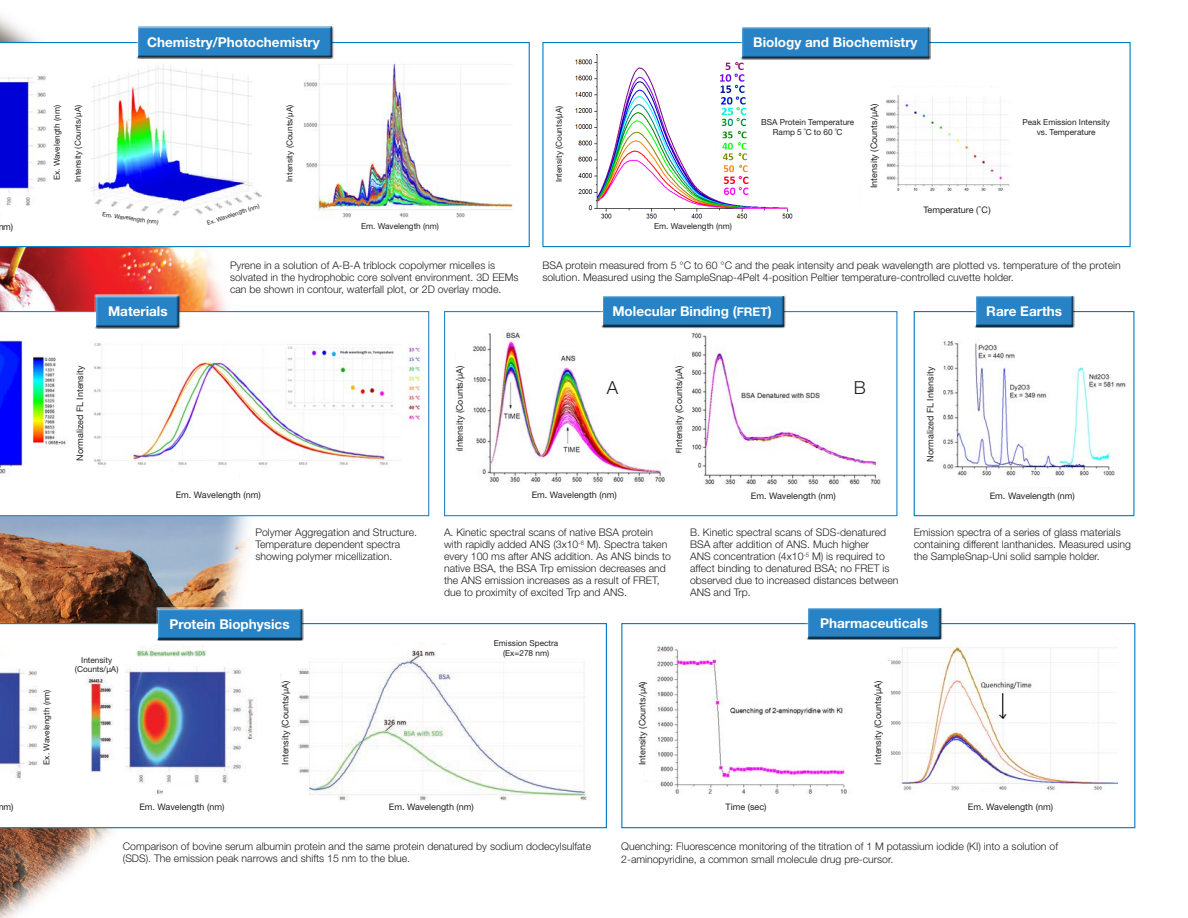
<style>
.page{position:relative;width:1188px;height:918px;background:#fff}
.page>*{position:absolute;margin:0;border:0;box-sizing:border-box;transform-origin:0 0}
.t1{font:300 18px "Helvetica Neue LT Std";color:#231f20}
.t2{font:700 13.5px "Helvetica Neue LT Std";color:#fff}
.t3{font:300 10.5px/12px "Helvetica Neue LT Std";color:#231f20}
.t4{font:9px "Helvetica Neue LT Std";color:#231f20}
.t5{font:8.25px "Helvetica Neue LT Std";color:#231f20}
.t6{font:6px "Helvetica Neue LT Std";color:#231f20}
.s1{font-weight:300}
.s2{font-size:12px}
</style>
<div class="page">
<img style="left:886px;top:86px;width:124px;height:105px">
<img style="left:575px;top:54px;width:218px;height:165px">
<div style="left:792px;top:66px;width:67px;height:141px;background:#fff"></div>
<div style="left:542px;top:42px;width:589px;height:205px;border:1px solid #007cc2"></div>
<img style="left:0;top:16px;width:536px;height:902px">
<svg style="left:0;top:311px;width:429px;height:205px"></svg>
<img style="left:0;top:333px;width:73px;height:154px">
<svg style="left:0;top:623px;width:607px;height:205px"></svg>
<img style="left:943px;top:341px;width:183px;height:147px">
<div style="left:914px;top:311px;width:220px;height:205px;border:1px solid #007cc2"></div>
<svg style="left:0;top:42px;width:530px;height:205px"></svg>
<img style="left:655px;top:639px;width:463px;height:155px">
<div style="left:621px;top:623px;width:514px;height:205px;border:1px solid #007cc2"></div>
<div style="left:445px;top:312px;width:452px;height:204px;background:#fff"></div>
<img style="left:457px;top:328px;width:424px;height:158px">
<div style="left:444px;top:311px;width:453px;height:205px;border:1px solid #2783c5"></div>
<div style="left:361px;top:224px;width:104px;height:15px;background:#fff"></div>
<div style="left:287px;top:78px;width:15px;height:104px;background:#fff"></div>
<div style="left:75px;top:78px;width:16px;height:104px;background:#fff"></div>
<div style="left:0;top:224px;width:32px;height:15px;background:#fff"></div>
<div style="left:54px;top:77px;width:16px;height:103px;background:#fff"></div>
<div style="left:754px;top:119px;width:108px;height:17px;background:#fff"></div>
<svg style="left:93px;top:188px;width:217px;height:54px"></svg>
<div style="left:0;top:493px;width:14px;height:15px;background:#fff"></div>
<div style="left:151px;top:472px;width:88px;height:16px;background:#fff"></div>
<div style="left:176px;top:492px;width:103px;height:16px;background:#fff"></div>
<div style="left:982px;top:476px;width:100px;height:11px;background:#fff"></div>
<div style="left:676px;top:346px;width:15px;height:104px;background:#fff"></div>
<div style="left:456px;top:346px;width:16px;height:104px;background:#fff"></div>
<div style="left:77px;top:357px;width:15px;height:103px;background:#fff"></div>
<div style="left:389px;top:804px;width:104px;height:15px;background:#fff"></div>
<div style="left:163px;top:785px;width:51px;height:13px;background:#fff"></div>
<hr style="left:0;top:782px;width:4px;height:12px;background:#fff">
<div style="left:0;top:804px;width:32px;height:15px;background:#fff"></div>
<div style="left:139px;top:804px;width:104px;height:15px;background:#fff"></div>
<div style="left:941px;top:792px;width:86px;height:10px;background:#fff"></div>
<div style="left:875px;top:661px;width:15px;height:104px;background:#fff"></div>
<div style="left:282px;top:661px;width:16px;height:104px;background:#fff"></div>
<div style="left:44px;top:661px;width:15px;height:104px;background:#fff"></div>
<div style="left:71px;top:657px;width:51px;height:17px;background:#fff"></div>
<div style="left:469px;top:641px;width:115px;height:17px;background:#fff"></div>
<div style="left:386px;top:632px;width:107px;height:10px;background:#fff"></div>
<div style="left:136px;top:25px;width:198px;height:33px;background:#fff"></div>
<div style="left:136px;top:26px;width:198px;height:33px;background:#231f20;opacity:.75"></div>
<div style="left:741px;top:27px;width:190px;height:33px;background:#231f20;opacity:.75"></div>
<div style="left:94px;top:295px;width:86px;height:32px;background:#fff;opacity:.75"></div>
<div style="left:94px;top:296px;width:87px;height:33px;background:#231f20;opacity:.75"></div>
<div style="left:156px;top:607px;width:147px;height:33px;background:#fff;opacity:.75"></div>
<div style="left:156px;top:609px;width:148px;height:32px;background:#231f20;opacity:.75"></div>
<div style="left:806px;top:607px;width:137px;height:33px;background:#231f20;opacity:.75"></div>
<div style="left:601px;top:295px;width:185px;height:33px;background:#231f20;opacity:.75"></div>
<div style="left:974px;top:295px;width:101px;height:33px;background:#231f20;opacity:.75"></div>
<p class="t4" style="left:-2px;top:221px;width:17px">nm)</p>
<p class="t2" style="left:147px;top:34px;width:174px">Chemistry/Photochemistry</p>
<p class="t2" style="left:753px;top:34px;width:166px">Biology and Biochemistry</p>
<p class="t5" style="left:52px;top:180px;width:77px;rotate:-90deg">Ex. Wavelength (nm)</p>
<p class="t5" style="left:73px;top:182px;width:78px;rotate:-90deg">Intensity (Counts/µA)</p>
<p class="t6" style="left:103px;top:211px;width:58px;rotate:8deg">Em. Wavelength (nm)</p>
<p class="t6" style="left:206px;top:219px;width:56px;rotate:-18deg">Ex. Wavelength (nm)</p>
<p class="t5" style="left:285px;top:182px;width:78px;rotate:-90deg">Intensity (Counts/µA)</p>
<p class="t5" style="left:361px;top:222px;width:79px">Em. Wavelength (nm)</p>
<p class="t2" style="left:108px;top:303px;width:61px">Materials</p>
<p class="t3" style="left:230px;top:259px;width:290px">Pyrene in a solution of A-B-A triblock copolymer micelles is solvated in the hydrophobic core solvent environment. 3D EEMs can be shown in contour, waterfall plot, or 2D overlay mode.</p>
<p class="t5" style="left:554px;top:182px;width:78px;rotate:-90deg">Intensity (Counts/µA)</p>
<p class="t5" style="left:654px;top:222px;width:79px">Em. Wavelength (nm)</p>
<p class="t5" style="left:761px;top:117px;width:95px">BSA Protein Temperature</p>
<p class="t5" style="left:773px;top:127px;width:71px">Ramp 5 <span class="s1">˚</span>C to 60 <span class="s1">˚</span>C</p>
<p class="t4" style="left:868px;top:188px;width:85px;rotate:-90deg">Intensity (Counts/µA)</p>
<p class="t4" style="left:923px;top:204px;width:69px">Temperature (<span class="s1">˚</span>C)</p>
<p class="t5" style="left:1023px;top:117px;width:89px">Peak Emission Intensity</p>
<p class="t5" style="left:1037px;top:127px;width:60px">vs. Temperature</p>
<p class="t3" style="left:542px;top:259px;width:580px">BSA protein measured from 5 °C to 60 °C and the peak intensity and peak wavelength are plotted vs. temperature of the protein solution. Measured using the SampleSnap-4Pelt 4-position Peltier temperature-controlled cuvette holder.</p>
<p class="t2" style="left:612px;top:302px;width:161px">Molecular Binding (<span class="s2">FRET</span>)</p>
<p class="t2" style="left:986px;top:302px;width:77px">Rare Earths</p>
<p class="t4" style="left:75px;top:460px;width:96px;rotate:-90deg">Normalized FL Intensity</p>
<p class="t5" style="left:81px;top:655px;width:33px">Intensity</p>
<p class="t5" style="left:75px;top:664px;width:45px">(Counts/µA)</p>
<p class="t4" style="left:454px;top:450px;width:85px;rotate:-90deg">Intensity (Counts/µA)</p>
<p class="t4" style="left:674px;top:450px;width:85px;rotate:-90deg">Intensity (Counts/µA)</p>
<p class="t1" style="left:607px;top:377px;width:13px">A</p>
<p class="t1" style="left:854px;top:377px;width:14px">B</p>
<p class="t4" style="left:925px;top:462px;width:96px;rotate:-90deg">Normalized FL Intensity</p>
<p class="t4" style="left:176px;top:490px;width:87px">Em. Wavelength (nm)</p>
<p class="t4" style="left:532px;top:490px;width:87px">Em. Wavelength (nm)</p>
<p class="t4" style="left:751px;top:490px;width:87px">Em. Wavelength (nm)</p>
<p class="t4" style="left:990px;top:490px;width:87px">Em. Wavelength (nm)</p>
<p class="t3" style="left:255px;top:526px;width:163px">Polymer Aggregation and Structure.<br>Temperature dependent spectra showing polymer micellization.</p>
<p class="t3" style="left:444px;top:526px;width:228px">A. Kinetic spectral scans of native BSA protein with rapidly added ANS (3x10<sup>-6</sup> M). Spectra taken every 100 ms after ANS addition. As ANS binds to native BSA, the BSA Trp emission decreases and the ANS emission increases as a result of FRET, due to proximity of excited Trp and ANS.</p>
<p class="t3" style="left:690px;top:526px;width:210px">B. Kinetic spectral scans of SDS-denatured BSA after addition of ANS. Much higher<br>ANS concentration (4x10<sup>-5</sup> M) is required to affect binding to denatured BSA; no FRET is observed due to increased distances between ANS and Trp.</p>
<p class="t3" style="left:914px;top:526px;width:219px">Emission spectra of a series of glass materials containing different lanthanides. Measured using the SampleSnap-Uni solid sample holder.</p>
<p class="t2" style="left:169px;top:616px;width:122px">Protein Biophysics</p>
<p class="t2" style="left:820px;top:615px;width:109px">Pharmaceuticals</p>
<p class="t5" style="left:494px;top:639px;width:66px">Emission Spectra</p>
<p class="t5" style="left:503px;top:648px;width:48px">(Ex=278 nm)</p>
<p class="t5" style="left:42px;top:765px;width:77px;rotate:-90deg">Ex. Wavelength (nm)</p>
<p class="t4" style="left:280px;top:765px;width:85px;rotate:-90deg">Intensity (Counts/µA)</p>
<p class="t4" style="left:637px;top:765px;width:85px;rotate:-90deg">Intensity (Counts/µA)</p>
<p class="t4" style="left:873px;top:765px;width:85px;rotate:-90deg">Intensity (Counts/µA)</p>
<p class="t4" style="left:-1px;top:801px;width:17px">nm)</p>
<p class="t4" style="left:139px;top:801px;width:87px">Em. Wavelength (nm)</p>
<p class="t4" style="left:389px;top:801px;width:87px">Em. Wavelength (nm)</p>
<p class="t4" style="left:726px;top:801px;width:43px">Time (sec)</p>
<p class="t4" style="left:968px;top:801px;width:87px">Em. Wavelength (nm)</p>
<p class="t3" style="left:123px;top:840px;width:470px">Comparison of bovine serum albumin protein and the same protein denatured by sodium dodecylsulfate (SDS). The emission peak narrows and shifts 15 nm to the blue.</p>
<p class="t3" style="left:621px;top:840px;width:438px;line-height:12.9px">Quenching: Fluorescence monitoring of the titration of 1 M potassium iodide (KI) into a solution of<br>2-aminopyridine, a common small molecule drug pre-cursor.</p>
</div>
